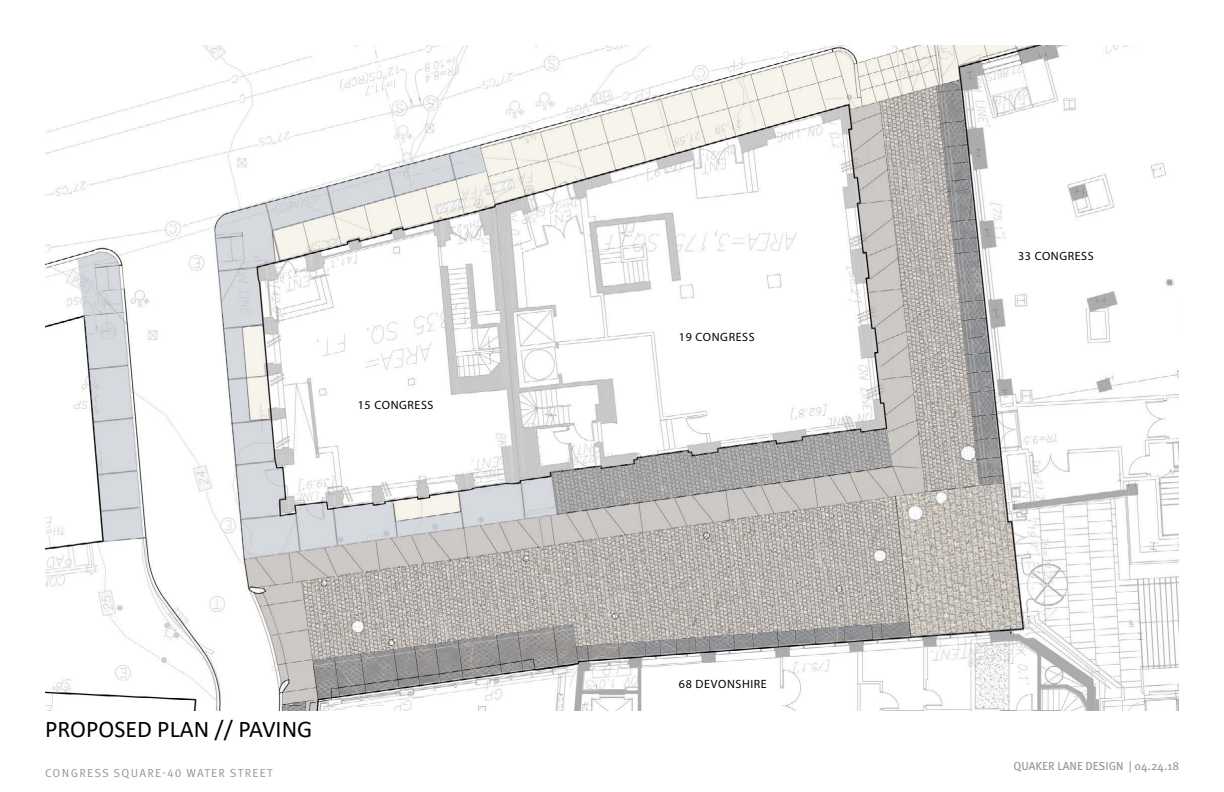
<style>
.page{position:relative;width:1224px;height:792px;background:#fff}
.page>*{position:absolute;margin:0;border:0;box-sizing:border-box;transform-origin:0 0}
.t1{font:24px "Calibri";color:#000}
.t2{font:12px "Myriad Pro";letter-spacing:.05em;color:#000}
.t3{font:11.6px "Meta OT Norm";letter-spacing:.11em;color:#939598}
.t4{font:11.6px "Meta OT";color:#939598}
</style>
<div class="page">
<img style="left:45px;top:45px;width:1134px;height:665px">
<p class="t2" style="left:358px;top:397px;width:77px">15 CONGRESS</p>
<h1 class="t1" style="left:45px;top:712px;width:269px">PROPOSED PLAN // PAVING</h1>
<p class="t3" style="left:45px;top:766px;width:229px">CONGRESS SQUARE-40 WATER STREET</p>
<p class="t2" style="left:679px;top:330px;width:77px">19 CONGRESS</p>
<p class="t2" style="left:679px;top:676px;width:89px">68 DEVONSHIRE</p>
<p class="t2" style="left:1018px;top:249px;width:77px">33 CONGRESS</p>
<p class="t4" style="left:1014px;top:759px;width:167px">QUAKER LANE DESIGN | 04.24.18</p>
</div>
